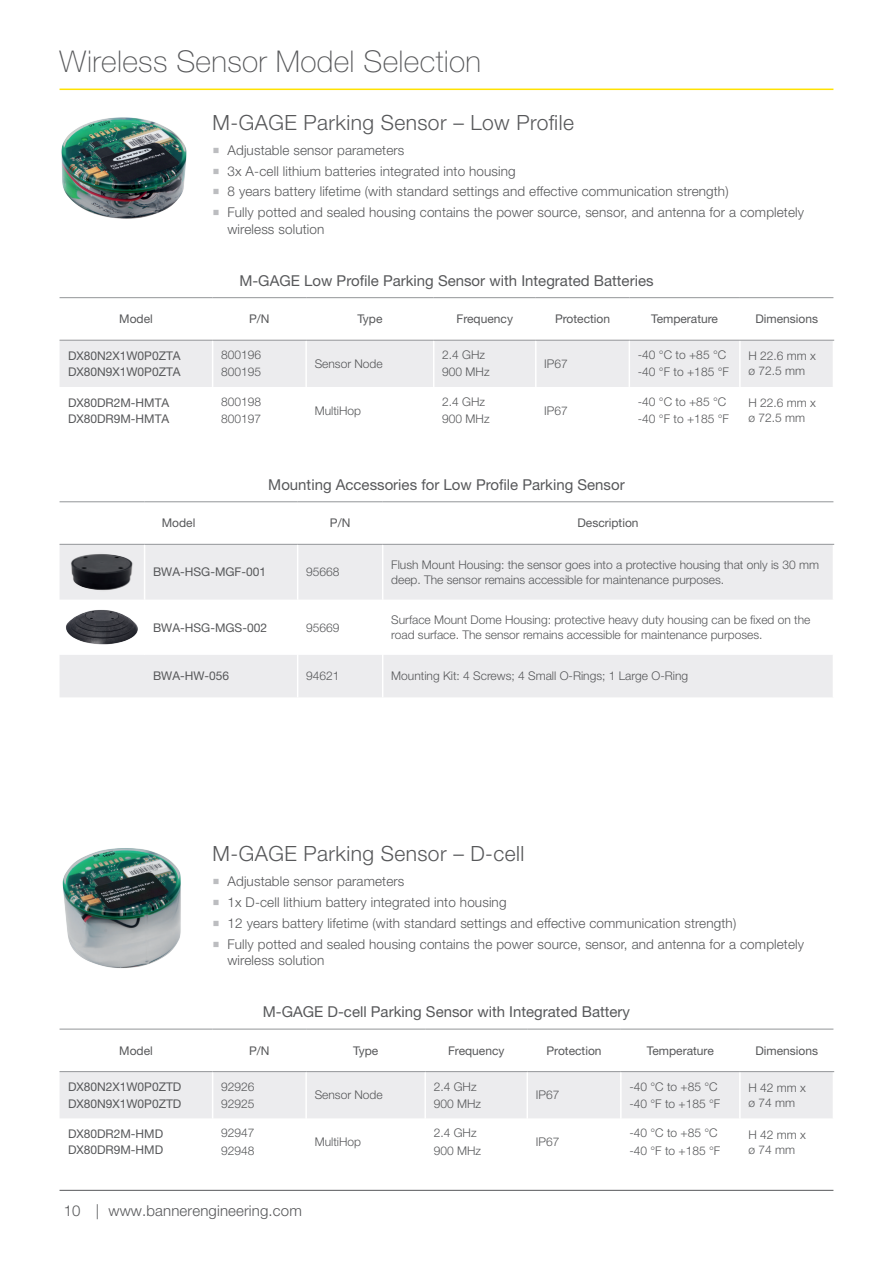
<style>
.page{position:relative;width:893px;height:1263px;background:#fff}
.page>*{position:absolute;margin:0;border:0;box-sizing:border-box;transform-origin:0 0}
.t1{font:100 30px "Helvetica Neue LT Pro";letter-spacing:.01em;color:#57585a}
.t2{font:300 21px "Helvetica Neue LT Pro";letter-spacing:.02em;color:#57585a}
.t3{font:15px "Helvetica Neue LT Pro";color:#57585a}
.t4{font:300 15px "Helvetica Neue LT Pro";letter-spacing:.01em;color:#57585a}
.t5{font:300 13.5px/16.5px "Helvetica Neue LT Pro";letter-spacing:.01em;color:#57585a}
.t6{font:300 12px/17.1px "Helvetica Neue LT Pro";color:#57585a}
.t7{font:12px/16px "Helvetica Neue LT Pro";color:#57585a}
.s1{font-family:"Minion Pro";font-weight:400;font-size:18px;color:#bcbdc0}
</style>
<div class="page">
<hr style="left:60px;top:1190px;width:773px;height:1px;background:#57585a">
<hr style="left:60px;top:89px;width:773px;height:1px;background:#ffe201">
<img style="left:61px;top:117px;width:126px;height:102px">
<img style="left:62px;top:848px;width:119px;height:121px">
<div style="left:60px;top:341px;width:773px;height:46px;background:#ececee"></div>
<hr style="left:305px;top:341px;width:2px;height:46px;background:#fff">
<hr style="left:433px;top:341px;width:1px;height:46px;background:#fff">
<hr style="left:535px;top:341px;width:1px;height:46px;background:#fff">
<hr style="left:629px;top:341px;width:1px;height:46px;background:#fff">
<hr style="left:212px;top:341px;width:1px;height:46px;background:#fff">
<hr style="left:739px;top:341px;width:2px;height:46px;background:#fff">
<hr style="left:60px;top:297px;width:153px;height:1px;background:#939598">
<hr style="left:213px;top:297px;width:93px;height:1px;background:#939598">
<hr style="left:306px;top:297px;width:128px;height:1px;background:#939598">
<hr style="left:434px;top:297px;width:102px;height:1px;background:#939598">
<hr style="left:536px;top:297px;width:93px;height:1px;background:#939598">
<hr style="left:629px;top:297px;width:111px;height:1px;background:#939598">
<hr style="left:740px;top:297px;width:93px;height:1px;background:#939598">
<hr style="left:60px;top:340px;width:153px;height:1px;background:#939598">
<hr style="left:213px;top:340px;width:93px;height:1px;background:#939598">
<hr style="left:306px;top:340px;width:128px;height:1px;background:#939598">
<hr style="left:434px;top:340px;width:102px;height:1px;background:#939598">
<hr style="left:536px;top:340px;width:93px;height:1px;background:#939598">
<hr style="left:629px;top:340px;width:111px;height:1px;background:#939598">
<hr style="left:740px;top:340px;width:94px;height:1px;background:#939598">
<svg style="left:60px;top:545px;width:773px;height:152px;fill:#ececee"></svg>
<hr style="left:382px;top:545px;width:1px;height:55px;background:#fff">
<hr style="left:382px;top:600px;width:1px;height:55px;background:#fff">
<hr style="left:297px;top:545px;width:1px;height:55px;background:#fff">
<hr style="left:297px;top:600px;width:1px;height:55px;background:#fff">
<hr style="left:144px;top:545px;width:1px;height:55px;background:#fff">
<hr style="left:144px;top:600px;width:1px;height:55px;background:#fff">
<hr style="left:382px;top:655px;width:1px;height:42px;background:#fff">
<hr style="left:297px;top:655px;width:1px;height:42px;background:#fff">
<hr style="left:60px;top:544px;width:85px;height:1px;background:#939598">
<hr style="left:145px;top:544px;width:153px;height:1px;background:#939598">
<hr style="left:298px;top:544px;width:85px;height:1px;background:#939598">
<hr style="left:383px;top:544px;width:451px;height:1px;background:#939598">
<hr style="left:60px;top:501px;width:85px;height:1px;background:#939598">
<hr style="left:145px;top:501px;width:153px;height:1px;background:#939598">
<hr style="left:298px;top:501px;width:85px;height:1px;background:#939598">
<hr style="left:383px;top:501px;width:450px;height:1px;background:#939598">
<div style="left:60px;top:1072px;width:773px;height:46px;background:#ececee"></div>
<hr style="left:305px;top:1072px;width:2px;height:46px;background:#fff">
<hr style="left:424px;top:1072px;width:2px;height:46px;background:#fff">
<hr style="left:526px;top:1072px;width:2px;height:46px;background:#fff">
<hr style="left:620px;top:1072px;width:2px;height:46px;background:#fff">
<hr style="left:212px;top:1072px;width:1px;height:46px;background:#fff">
<hr style="left:739px;top:1072px;width:2px;height:46px;background:#fff">
<hr style="left:60px;top:1029px;width:153px;height:1px;background:#939598">
<hr style="left:213px;top:1029px;width:93px;height:1px;background:#939598">
<hr style="left:306px;top:1029px;width:119px;height:1px;background:#939598">
<hr style="left:425px;top:1029px;width:102px;height:1px;background:#939598">
<hr style="left:527px;top:1029px;width:94px;height:1px;background:#939598">
<hr style="left:621px;top:1029px;width:119px;height:1px;background:#939598">
<hr style="left:740px;top:1029px;width:93px;height:1px;background:#939598">
<hr style="left:60px;top:1071px;width:153px;height:1px;background:#939598">
<hr style="left:213px;top:1071px;width:93px;height:1px;background:#939598">
<hr style="left:306px;top:1071px;width:119px;height:1px;background:#939598">
<hr style="left:425px;top:1071px;width:102px;height:1px;background:#939598">
<hr style="left:527px;top:1071px;width:94px;height:1px;background:#939598">
<hr style="left:621px;top:1071px;width:119px;height:1px;background:#939598">
<hr style="left:740px;top:1071px;width:94px;height:1px;background:#939598">
<img style="left:70px;top:552px;width:64px;height:40px">
<img style="left:65px;top:610px;width:74px;height:35px">
<h1 class="t1" style="left:60px;top:44px;width:423px">Wireless Sensor Model Selection</h1>
<h2 class="t2" style="left:213px;top:109px;width:363px">M-GAGE Parking Sensor – Low Profile</h2>
<p class="t5" style="left:213px;top:141px;width:193px"><span class="s1">■</span> Adjustable sensor parameters</p>
<p class="t5" style="left:213px;top:162px;width:305px"><span class="s1">■</span> 3x A-cell lithium batteries integrated into housing</p>
<p class="t5" style="left:213px;top:183px;width:517px"><span class="s1">■</span> 8 years battery lifetime (with standard settings and effective communication strength)</p>
<p class="t5" style="left:227px;top:204px;width:578px;text-indent:-15px"><span class="s1">■</span> Fully potted and sealed housing contains the power source, sensor, and antenna for a completely wireless solution</p>
<p class="t3" style="left:239px;top:271px;width:416px">M-GAGE Low Profile Parking Sensor with Integrated Batteries</p>
<p class="t7" style="left:119px;top:311px;width:35px">Model</p>
<p class="t7" style="left:249px;top:311px;width:22px">P/N</p>
<p class="t7" style="left:357px;top:311px;width:27px">Type</p>
<p class="t7" style="left:457px;top:311px;width:58px">Frequency</p>
<p class="t7" style="left:555px;top:311px;width:57px">Protection</p>
<p class="t7" style="left:651px;top:311px;width:68px">Temperature</p>
<p class="t7" style="left:755px;top:311px;width:64px">Dimensions</p>
<p class="t7" style="left:68px;top:347px;width:114px">DX80N2X1W0P0ZTA<br>DX80N9X1W0P0ZTA</p>
<p class="t6" style="left:221px;top:346px;width:42px">800196<br>800195</p>
<p class="t6" style="left:315px;top:355px;width:70px">Sensor Node</p>
<p class="t6" style="left:442px;top:346px;width:49px">2.4 GHz<br>900 MHz</p>
<p class="t6" style="left:544px;top:355px;width:25px">IP67</p>
<p class="t6" style="left:638px;top:346px;width:93px">-40 °C to +85 °C -40 °F to +185 °F</p>
<p class="t6" style="left:748px;top:348px;width:69px;line-height:15px">H 22.6 mm x ø 72.5 mm</p>
<p class="t7" style="left:68px;top:394px;width:103px">DX80DR2M-HMTA<br>DX80DR9M-HMTA</p>
<p class="t6" style="left:221px;top:393px;width:42px">800198<br>800197</p>
<p class="t6" style="left:315px;top:401px;width:48px">MultiHop</p>
<p class="t6" style="left:442px;top:393px;width:49px">2.4 GHz<br>900 MHz</p>
<p class="t6" style="left:544px;top:401px;width:25px">IP67</p>
<p class="t6" style="left:638px;top:393px;width:93px">-40 °C to +85 °C -40 °F to +185 °F</p>
<p class="t6" style="left:748px;top:395px;width:69px;line-height:15px">H 22.6 mm x ø 72.5 mm</p>
<p class="t3" style="left:268px;top:475px;width:358px">Mounting Accessories for Low Profile Parking Sensor</p>
<p class="t7" style="left:162px;top:515px;width:35px">Model</p>
<p class="t7" style="left:330px;top:515px;width:22px">P/N</p>
<p class="t7" style="left:577px;top:515px;width:63px">Description</p>
<p class="t7" style="left:153px;top:564px;width:115px">BWA-HSG-MGF-001</p>
<p class="t6" style="left:306px;top:563px;width:35px">95668</p>
<p class="t6" style="left:391px;top:557px;width:429px;line-height:15px">Flush Mount Housing: the sensor goes into a protective housing that only is 30 mm deep. The sensor remains accessible for maintenance purposes.</p>
<p class="t7" style="left:153px;top:619px;width:116px">BWA-HSG-MGS-002</p>
<p class="t6" style="left:306px;top:618px;width:35px">95669</p>
<p class="t6" style="left:391px;top:612px;width:421px;line-height:15px">Surface Mount Dome Housing: protective heavy duty housing can be fixed on the road surface. The sensor remains accessible for maintenance purposes.</p>
<p class="t7" style="left:153px;top:668px;width:78px">BWA-HW-056</p>
<p class="t6" style="left:306px;top:667px;width:35px">94621</p>
<p class="t6" style="left:391px;top:667px;width:298px">Mounting Kit: 4 Screws; 4 Small O-Rings; 1 Large O-Ring</p>
<h2 class="t2" style="left:213px;top:841px;width:313px">M-GAGE Parking Sensor – D-cell</h2>
<p class="t5" style="left:213px;top:873px;width:193px"><span class="s1">■</span> Adjustable sensor parameters</p>
<p class="t5" style="left:213px;top:894px;width:295px"><span class="s1">■</span> 1x D-cell lithium battery integrated into housing</p>
<p class="t5" style="left:213px;top:914px;width:525px"><span class="s1">■</span> 12 years battery lifetime (with standard settings and effective communication strength)</p>
<p class="t5" style="left:227px;top:935px;width:578px;text-indent:-15px"><span class="s1">■</span> Fully potted and sealed housing contains the power source, sensor, and antenna for a completely wireless solution</p>
<p class="t3" style="left:263px;top:1003px;width:369px">M-GAGE D-cell Parking Sensor with Integrated Battery</p>
<p class="t7" style="left:119px;top:1042px;width:35px">Model</p>
<p class="t7" style="left:249px;top:1042px;width:22px">P/N</p>
<p class="t7" style="left:353px;top:1042px;width:27px">Type</p>
<p class="t7" style="left:448px;top:1042px;width:58px">Frequency</p>
<p class="t7" style="left:546px;top:1042px;width:57px">Protection</p>
<p class="t7" style="left:647px;top:1042px;width:68px">Temperature</p>
<p class="t7" style="left:755px;top:1042px;width:64px">Dimensions</p>
<p class="t7" style="left:68px;top:1079px;width:115px">DX80N2X1W0P0ZTD<br>DX80N9X1W0P0ZTD</p>
<p class="t6" style="left:221px;top:1078px;width:35px">92926<br>92925</p>
<p class="t6" style="left:315px;top:1086px;width:70px">Sensor Node</p>
<p class="t6" style="left:434px;top:1078px;width:49px">2.4 GHz<br>900 MHz</p>
<p class="t6" style="left:536px;top:1086px;width:25px">IP67</p>
<p class="t6" style="left:629px;top:1078px;width:93px">-40 °C to +85 °C -40 °F to +185 °F</p>
<p class="t6" style="left:748px;top:1080px;width:59px;line-height:15px">H 42 mm x ø 74 mm</p>
<p class="t7" style="left:68px;top:1125px;width:97px">DX80DR2M-HMD<br>DX80DR9M-HMD</p>
<p class="t6" style="left:221px;top:1124px;width:35px">92947<br>92948</p>
<p class="t6" style="left:315px;top:1133px;width:48px">MultiHop</p>
<p class="t6" style="left:434px;top:1124px;width:49px">2.4 GHz<br>900 MHz</p>
<p class="t6" style="left:536px;top:1133px;width:25px">IP67</p>
<p class="t6" style="left:629px;top:1124px;width:93px">-40 °C to +85 °C -40 °F to +185 °F</p>
<p class="t6" style="left:748px;top:1126px;width:59px;line-height:15px">H 42 mm x ø 74 mm</p>
<p class="t4" style="left:64px;top:1202px;width:240px">10 | www.bannerengineering.com</p>
</div>
